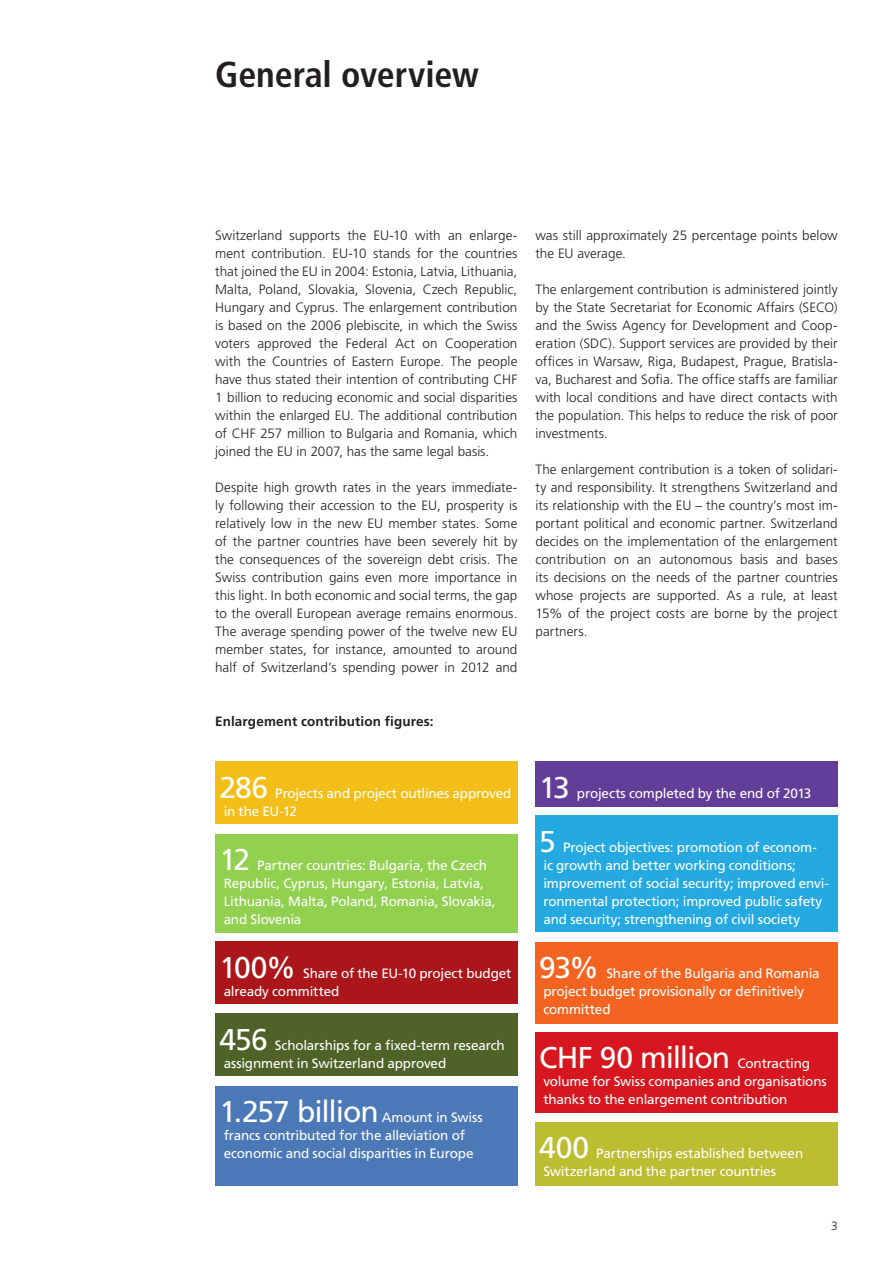
<style>
.page{position:relative;width:893px;height:1263px;background:#fff}
.page>*{position:absolute;margin:0;border:0;box-sizing:border-box;transform-origin:0 0}
._2_Kapitel_CondBold{font:700 condensed 36px "Frutiger LT Pro";letter-spacing:-.005em;color:#231f20}
.Projekt_Keywords{font:30px "Frutiger LT Pro";letter-spacing:-.035em;color:#fff}
._4_Lauftext_9pt{font:300 13.5px/18px "Frutiger LT Pro";letter-spacing:.005em;color:#231f20;text-align:justify}
.Projekt_Keywords-2{font:13.5px/18px "Frutiger LT Pro";letter-spacing:-.015em;color:#fff}
.Zwischentitel_9pt{font:700 13.5px "Frutiger LT Pro";letter-spacing:.01em;color:#231f20}
._5_Legende{font:300 12px "Frutiger LT Pro";color:#231f20}
</style>
<div class="page">
<div style="left:215px;top:762px;width:302px;height:62px;background:#f3be18"></div>
<div style="left:215px;top:834px;width:302px;height:98px;background:#92d050"></div>
<div style="left:535px;top:1032px;width:302px;height:80px;background:#d7171f"></div>
<div style="left:535px;top:761px;width:302px;height:46px;background:#623e99"></div>
<div style="left:215px;top:942px;width:302px;height:62px;background:#ab161a"></div>
<div style="left:535px;top:942px;width:302px;height:81px;background:#f36421"></div>
<div style="left:215px;top:1014px;width:302px;height:62px;background:#4f6228"></div>
<div style="left:215px;top:1086px;width:302px;height:99px;background:#4b78b7"></div>
<div style="left:535px;top:1122px;width:303px;height:63px;background:#bdbd31"></div>
<div style="left:535px;top:816px;width:302px;height:116px;background:#24aae1"></div>
<p class="_2_Kapitel_CondBold" style="left:215px;top:53px;width:265px">General overview</p>
<p class="_4_Lauftext_9pt" style="left:215px;top:226px;width:304px">Switzerland supports the EU-10 with an enlarge&shy;ment contribution. EU-10 stands for the countries that joined the EU in 2004: Estonia, Latvia, Lithuania, Malta, Poland, Slovakia, Slovenia, Czech Republic, Hungary and Cyprus. The enlargement contribution is based on the 2006 plebiscite, in which the Swiss voters approved the Federal Act on Cooperation with the Countries of Eastern Europe. The people have thus stated their intention of contributing CHF 1 billion to reducing economic and social disparities within the enlarged EU. The additional contribution of CHF 257 million to Bulgaria and Romania, which joined the EU in 2007, has the same legal basis.</p>
<p class="_4_Lauftext_9pt" style="left:215px;top:478px;width:304px">Despite high growth rates in the years immediate&shy;ly following their accession to the EU, prosperity is relatively low in the new EU member states. Some of the partner countries have been severely hit by the consequences of the sovereign debt crisis. The Swiss contribution gains even more importance in this light. In both economic and social terms, the gap to the overall European average remains enormous.<br>The average spending power of the twelve new EU member states, for instance, amounted to around half of Switzerland’s spending power in 2012 and</p>
<p class="Zwischentitel_9pt" style="left:215px;top:713px;width:220px">Enlargement contribution figures:</p>
<p class="_4_Lauftext_9pt" style="left:535px;top:226px;width:304px">was still approximately 25 percentage points below the EU average.</p>
<p class="_4_Lauftext_9pt" style="left:535px;top:280px;width:304px">The enlargement contribution is administered jointly by the State Secretariat for Economic Affairs (SECO) and the Swiss Agency for Development and Coop&shy;eration (SDC). Support services are provided by their offices in Warsaw, Riga, Budapest, Prague, Bratisla&shy;va, Bucharest and Sofia. The office staffs are familiar with local conditions and have direct contacts with the population. This helps to reduce the risk of poor investments.</p>
<p class="_4_Lauftext_9pt" style="left:535px;top:460px;width:304px">The enlargement contribution is a token of solidari&shy;ty and responsibility. It strengthens Switzerland and its relationship with the EU – the country’s most im&shy;portant political and economic partner. Switzerland decides on the implementation of the enlargement contribution on an autonomous basis and bases its decisions on the needs of the partner countries whose projects are supported. As a rule, at least 15% of the project costs are borne by the project partners.</p>
<p class="Projekt_Keywords" style="left:219px;top:769px;width:50px">286</p>
<p class="Projekt_Keywords-2" style="left:224px;top:784px;width:289px;text-indent:52px">Projects and project outlines approved in the EU-12</p>
<p class="Projekt_Keywords" style="left:219px;top:841px;width:32px">12</p>
<p class="Projekt_Keywords-2" style="left:224px;top:856px;width:273px;text-indent:34px">Partner countries: Bulgaria, the Czech Republic, Cyprus, Hungary, Estonia, Latvia, Lithuania, Malta, Poland, Romania, Slovakia, and Slovenia</p>
<p class="Projekt_Keywords" style="left:219px;top:949px;width:78px">100%</p>
<p class="Projekt_Keywords-2" style="left:224px;top:964px;width:289px;text-indent:80px">Share of the EU-10 project budget already committed</p>
<p class="Projekt_Keywords" style="left:219px;top:1021px;width:50px">456</p>
<p class="Projekt_Keywords-2" style="left:224px;top:1036px;width:283px;text-indent:51px">Scholarships for a fixed-term research assignment in Switzerland approved</p>
<p class="Projekt_Keywords" style="left:219px;top:1093px;width:161px">1.257 billion</p>
<p class="Projekt_Keywords-2" style="left:224px;top:1108px;width:261px;text-indent:158px">Amount in Swiss francs contributed for the alleviation of economic and social disparities in Europe</p>
<p class="Projekt_Keywords" style="left:539px;top:769px;width:32px">13</p>
<p class="Projekt_Keywords-2" style="left:577px;top:784px;width:236px">projects completed by the end of 2013</p>
<p class="Projekt_Keywords" style="left:539px;top:823px;width:18px">5</p>
<p class="Projekt_Keywords-2" style="left:543px;top:838px;width:287px;text-indent:20px">Project objectives: promotion of econom&shy;ic growth and better working conditions; improvement of social security; improved envi&shy;ronmental protection; improved public safety and security; strengthening of civil society</p>
<p class="Projekt_Keywords" style="left:539px;top:949px;width:62px">93%</p>
<p class="Projekt_Keywords-2" style="left:543px;top:964px;width:278px;text-indent:63px">Share of the Bulgaria and Romania project budget provisionally or definitively committed</p>
<p class="Projekt_Keywords" style="left:539px;top:1039px;width:193px">CHF 90 million</p>
<p class="Projekt_Keywords-2" style="left:543px;top:1054px;width:285px;text-indent:194px">Contracting volume for Swiss companies and organisations thanks to the enlargement contribution</p>
<p class="Projekt_Keywords" style="left:539px;top:1129px;width:51px">400</p>
<p class="Projekt_Keywords-2" style="left:543px;top:1144px;width:261px;text-indent:53px">Partnerships established between<br>Switzerland and the partner countries</p>
<p class="_5_Legende" style="left:831px;top:1218px;width:8px">3</p>
</div>
